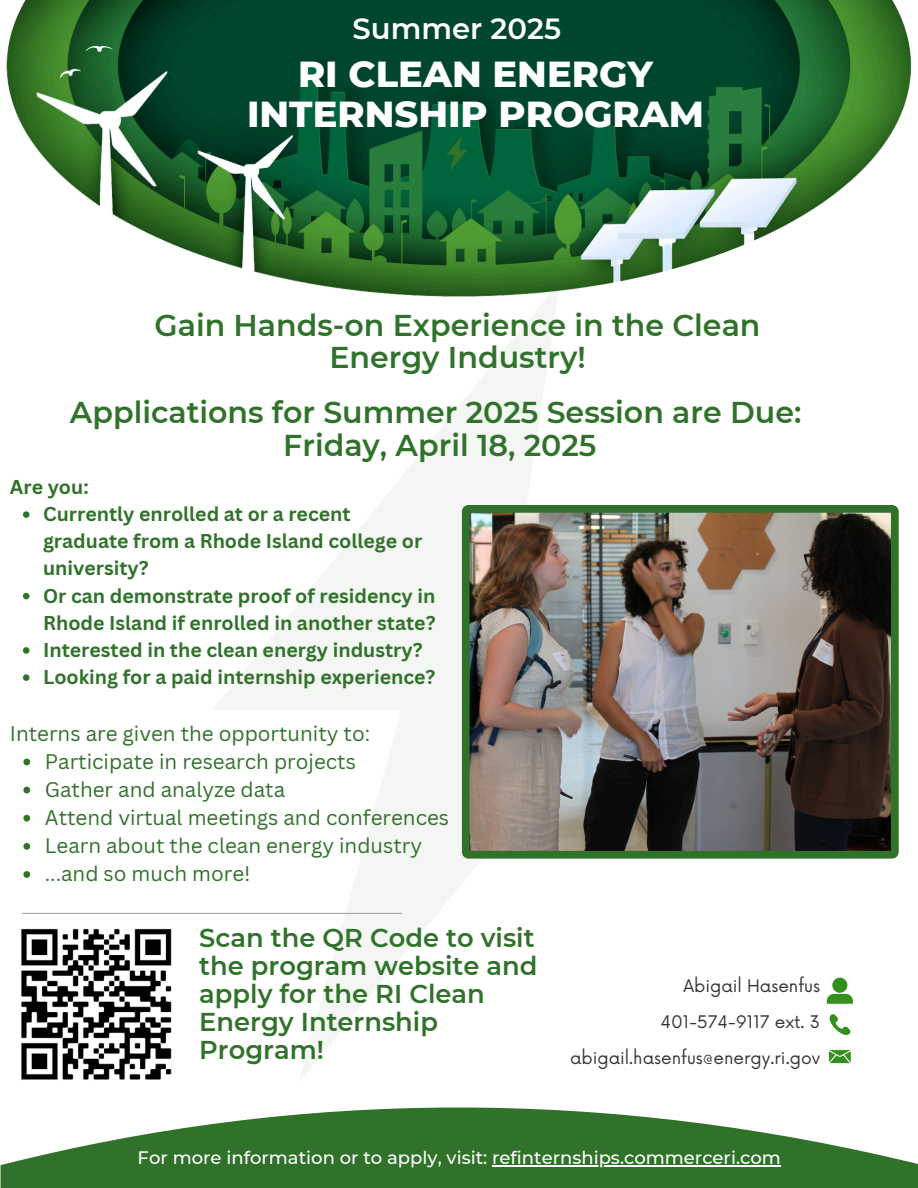
<style>
.page{position:relative;width:918px;height:1188px;background:#fff}
.page>*{position:absolute;margin:0;border:0;box-sizing:border-box;transform-origin:0 0}
.t1{font:800 36.9px/40px "Montserrat";color:#fff;text-align:center}
.t2{font:600 30px/32.7px "Montserrat";color:#31722b;text-align:center}
.t3{font:600 29.1px "Montserrat";color:#fff}
.t4{font:600 25.8px/28.2px "Montserrat";color:#31722b}
.t5{font:20.55px "Canva Sans";color:#31722b}
.t6{font:700 19.5px/27.2px "Canva Sans";color:#31722b}
.t7{font:500 18px "Montserrat";color:#fff}
.t8{font:16.95px "Now";color:#343434}
</style>
<div class="page">
<svg style="left:213px;top:307px;width:343px;height:773px"></svg>
<img style="left:6px;top:0;width:906px;height:307px">
<svg style="left:446px;top:136px;width:21px;height:35px"></svg>
<hr style="left:23px;top:913px;width:379px;height:1px;background:#a6a6a6">
<svg style="left:1px;top:1108px;width:917px;height:80px;fill:#31722b"></svg>
<svg style="left:829px;top:1014px;width:22px;height:21px"></svg>
<svg style="left:829px;top:1050px;width:21px;height:13px"></svg>
<svg style="left:827px;top:978px;width:26px;height:26px"></svg>
<img style="left:21px;top:928px;width:151px;height:152px">
<img style="left:462px;top:505px;width:437px;height:354px">
<hr style="left:492px;top:1165px;width:289px;height:1px;background:#fff">
<svg style="left:23px;top:511px;width:6px;height:7px"></svg>
<svg style="left:23px;top:593px;width:6px;height:6px"></svg>
<svg style="left:23px;top:647px;width:6px;height:7px"></svg>
<svg style="left:23px;top:674px;width:6px;height:7px"></svg>
<svg style="left:23px;top:759px;width:7px;height:6px"></svg>
<svg style="left:23px;top:787px;width:7px;height:6px"></svg>
<svg style="left:23px;top:815px;width:7px;height:7px"></svg>
<svg style="left:23px;top:843px;width:7px;height:7px"></svg>
<svg style="left:23px;top:871px;width:7px;height:7px"></svg>
<p class="t3" style="left:353px;top:10px;width:210px">Summer 2025</p>
<h2 class="t1" style="left:247px;top:54px;width:459px">RI CLEAN ENERGY<br>INTERNSHIP PROGRAM</h2>
<p class="t2" style="left:155px;top:309px;width:607px">Gain Hands-on Experience in the Clean<br>Energy Industry!</p>
<h2 class="t2" style="left:70px;top:396px;width:733px">Applications for Summer 2025 Session are Due:<br>Friday, April 18, 2025</h2>
<h2 class="t6" style="left:10px;top:473px;width:80px">Are you:</h2>
<h4 class="t6" style="left:43px;top:500px;width:381px">Currently enrolled at or a recent graduate from a Rhode Island college or university?</h4>
<p class="t6" style="left:43px;top:582px;width:394px">Or can demonstrate proof of residency in<br>Rhode Island if enrolled in another state?</p>
<p class="t6" style="left:43px;top:636px;width:381px">Interested in the clean energy industry?</p>
<p class="t6" style="left:43px;top:663px;width:394px">Looking for a paid internship experience?</p>
<p class="t5" style="left:10px;top:719px;width:362px">Interns are given the opportunity to:</p>
<p class="t5" style="left:45px;top:747px;width:313px">Participate in research projects</p>
<h5 class="t5" style="left:45px;top:775px;width:242px">Gather and analyze data</h5>
<p class="t5" style="left:45px;top:803px;width:406px">Attend virtual meetings and conferences</p>
<p class="t5" style="left:45px;top:831px;width:379px">Learn about the clean energy industry</p>
<p class="t5" style="left:45px;top:859px;width:207px">...and so much more!</p>
<p class="t4" style="left:199px;top:923px;width:340px">Scan the QR Code to visit the program website and apply for the RI Clean<br>Energy Internship<br>Program!</p>
<p class="t8" style="left:684px;top:976px;width:138px">Abigail Hasenfus</p>
<p class="t8" style="left:661px;top:1012px;width:161px">401-574-9117 ext. 3</p>
<p class="t8" style="left:570px;top:1048px;width:252px">abigail.hasenfus@energy.ri.gov</p>
<h1 class="t7" style="left:138px;top:1147px;width:645px">For more information or to apply, visit: refinternships.commerceri.com</h1>
</div>
